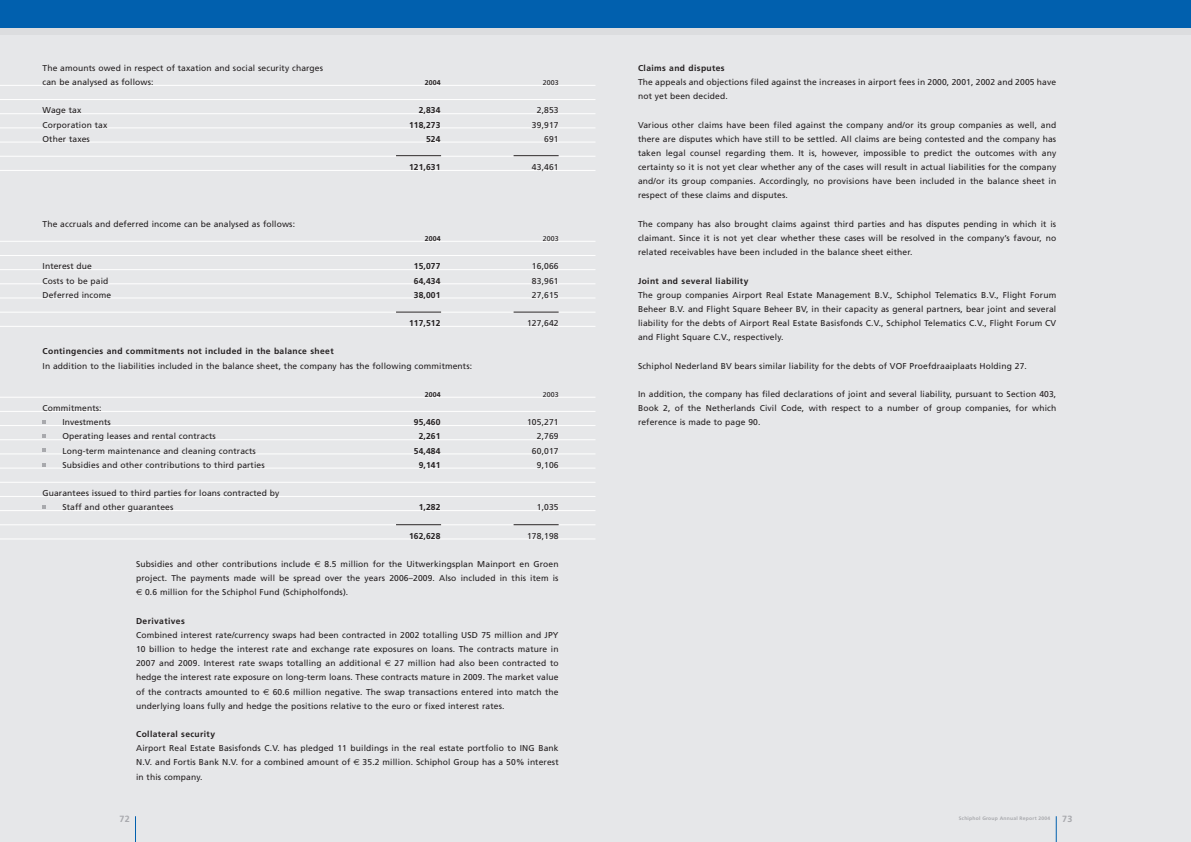
<style>
.page{position:relative;width:1191px;height:842px;background:#fff}
.page>*{position:absolute;margin:0;border:0;box-sizing:border-box;transform-origin:0 0}
.t1{font:700 9px "Frutiger";color:#a8a9ad}
.t2{font:8.5px/14.2px "Frutiger";letter-spacing:.015em;color:#231f20;text-align:justify}
.t3{font:700 8.5px "Frutiger";letter-spacing:.045em;color:#231f20}
.t4{font:700 7px "Frutiger";letter-spacing:.015em;color:#231f20}
.t5{font:7px "Frutiger";letter-spacing:.015em;color:#231f20}
.t6{font:700 5px "Frutiger";letter-spacing:.045em;color:#a8a9ad}
.s1{font-family:"Euro Sans"}
</style>
<div class="page">
<div style="left:0;top:0;width:595px;height:842px;background:#e6e7e9"></div>
<div style="left:0;top:0;width:595px;height:35px;background:#dcdddf"></div>
<div style="left:0;top:0;width:595px;height:28px;background:#0160ae"></div>
<svg style="left:135px;top:816px;width:1px;height:26px"></svg>
<div style="left:595px;top:0;width:596px;height:842px;background:#e6e7e9"></div>
<div style="left:595px;top:0;width:596px;height:35px;background:#dcdddf"></div>
<div style="left:595px;top:0;width:596px;height:28px;background:#0160ae"></div>
<svg style="left:1055px;top:816px;width:1px;height:26px"></svg>
<hr style="left:0;top:85px;width:595px;height:1px;background:#fff">
<hr style="left:0;top:99px;width:595px;height:1px;background:#fff">
<hr style="left:0;top:113px;width:595px;height:1px;background:#fff">
<hr style="left:0;top:128px;width:595px;height:1px;background:#fff">
<hr style="left:0;top:142px;width:595px;height:1px;background:#fff">
<hr style="left:0;top:156px;width:595px;height:1px;background:#fff">
<hr style="left:0;top:170px;width:595px;height:1px;background:#fff">
<hr style="left:0;top:241px;width:595px;height:1px;background:#fff">
<hr style="left:0;top:255px;width:595px;height:1px;background:#fff">
<hr style="left:0;top:269px;width:595px;height:1px;background:#fff">
<hr style="left:0;top:283px;width:595px;height:1px;background:#fff">
<hr style="left:0;top:298px;width:595px;height:1px;background:#fff">
<hr style="left:0;top:312px;width:595px;height:1px;background:#fff">
<hr style="left:0;top:326px;width:595px;height:1px;background:#fff">
<hr style="left:0;top:397px;width:595px;height:1px;background:#fff">
<hr style="left:0;top:411px;width:595px;height:1px;background:#fff">
<hr style="left:0;top:425px;width:595px;height:1px;background:#fff">
<hr style="left:0;top:439px;width:595px;height:1px;background:#fff">
<hr style="left:0;top:454px;width:595px;height:1px;background:#fff">
<hr style="left:0;top:468px;width:595px;height:1px;background:#fff">
<hr style="left:0;top:482px;width:595px;height:1px;background:#fff">
<hr style="left:0;top:496px;width:595px;height:1px;background:#fff">
<hr style="left:0;top:510px;width:595px;height:1px;background:#fff">
<hr style="left:0;top:524px;width:595px;height:1px;background:#fff">
<hr style="left:0;top:539px;width:595px;height:1px;background:#fff">
<svg style="left:43px;top:420px;width:3px;height:4px"></svg>
<svg style="left:43px;top:434px;width:3px;height:4px"></svg>
<svg style="left:43px;top:505px;width:3px;height:4px"></svg>
<hr style="left:396px;top:155px;width:45px;height:1px;background:#231f20">
<hr style="left:513px;top:155px;width:45px;height:1px;background:#231f20">
<hr style="left:396px;top:312px;width:45px;height:1px;background:#231f20">
<hr style="left:513px;top:312px;width:45px;height:1px;background:#231f20">
<hr style="left:396px;top:524px;width:45px;height:1px;background:#231f20">
<hr style="left:513px;top:524px;width:45px;height:1px;background:#231f20">
<p class="t2" style="left:43px;top:61px;width:282px">The amounts owed in respect of taxation and social security charges can be analysed as follows:</p>
<p class="t4" style="left:425px;top:78px;width:17px">2004</p>
<p class="t5" style="left:543px;top:78px;width:17px">2003</p>
<p class="t2" style="left:43px;top:103px;width:40px">Wage tax</p>
<p class="t3" style="left:419px;top:105px;width:23px">2,834</p>
<p class="t2" style="left:537px;top:103px;width:23px">2,853</p>
<p class="t2" style="left:43px;top:118px;width:66px">Corporation tax</p>
<p class="t3" style="left:409px;top:120px;width:33px">118,273</p>
<p class="t2" style="left:532px;top:118px;width:28px">39,917</p>
<p class="t2" style="left:43px;top:132px;width:49px">Other taxes</p>
<p class="t3" style="left:426px;top:134px;width:16px">524</p>
<p class="t2" style="left:544px;top:132px;width:16px">691</p>
<p class="t3" style="left:409px;top:162px;width:33px">121,631</p>
<p class="t2" style="left:532px;top:160px;width:28px">43,461</p>
<p class="t2" style="left:43px;top:217px;width:254px">The accruals and deferred income can be analysed as follows:</p>
<p class="t4" style="left:425px;top:234px;width:17px">2004</p>
<p class="t5" style="left:543px;top:234px;width:17px">2003</p>
<p class="t2" style="left:43px;top:259px;width:51px">Interest due</p>
<p class="t3" style="left:414px;top:261px;width:28px">15,077</p>
<p class="t2" style="left:532px;top:259px;width:28px">16,066</p>
<p class="t2" style="left:43px;top:273px;width:67px">Costs to be paid</p>
<p class="t3" style="left:414px;top:276px;width:28px">64,434</p>
<p class="t2" style="left:532px;top:273px;width:28px">83,961</p>
<p class="t2" style="left:43px;top:288px;width:70px">Deferred income</p>
<p class="t3" style="left:414px;top:290px;width:28px">38,001</p>
<p class="t2" style="left:532px;top:288px;width:28px">27,615</p>
<p class="t3" style="left:409px;top:318px;width:33px">117,512</p>
<p class="t2" style="left:527px;top:316px;width:33px">127,642</p>
<p class="t3" style="left:43px;top:346px;width:293px">Contingencies and commitments not included in the balance sheet</p>
<p class="t2" style="left:43px;top:358px;width:431px">In addition to the liabilities included in the balance sheet, the company has the following commitments:</p>
<p class="t4" style="left:425px;top:390px;width:17px">2004</p>
<p class="t5" style="left:543px;top:390px;width:17px">2003</p>
<p class="t2" style="left:62px;top:401px;width:50px;text-indent:-20px">Commitments:<br>Investments</p>
<p class="t3" style="left:414px;top:417px;width:28px">95,460</p>
<p class="t2" style="left:527px;top:415px;width:33px">105,271</p>
<p class="t2" style="left:62px;top:429px;width:155px">Operating leases and rental contracts</p>
<p class="t3" style="left:419px;top:431px;width:23px">2,261</p>
<p class="t2" style="left:537px;top:429px;width:23px">2,769</p>
<p class="t2" style="left:62px;top:444px;width:195px">Long-term maintenance and cleaning contracts</p>
<p class="t3" style="left:414px;top:446px;width:28px">54,484</p>
<p class="t2" style="left:532px;top:444px;width:28px">60,017</p>
<p class="t2" style="left:62px;top:458px;width:204px">Subsidies and other contributions to third parties</p>
<p class="t3" style="left:419px;top:460px;width:23px">9,141</p>
<p class="t2" style="left:537px;top:458px;width:23px">9,106</p>
<p class="t2" style="left:62px;top:486px;width:218px;text-indent:-20px">Guarantees issued to third parties for loans contracted by<br>Staff and other guarantees</p>
<p class="t3" style="left:419px;top:502px;width:23px">1,282</p>
<p class="t2" style="left:537px;top:500px;width:23px">1,035</p>
<p class="t3" style="left:409px;top:531px;width:33px">162,628</p>
<p class="t2" style="left:527px;top:529px;width:33px">178,198</p>
<p class="t2" style="left:136px;top:557px;width:424px">Subsidies and other contributions include <span class="s1">€</span> 8.5 million for the Uitwerkingsplan Mainport en Groen project. The payments made will be spread over the years 2006–2009. Also included in this item is <span class="s1">€</span> 0.6 million for the Schiphol Fund (Schipholfonds).</p>
<p class="t3" style="left:136px;top:616px;width:50px">Derivatives</p>
<p class="t2" style="left:136px;top:628px;width:424px">Combined interest rate/currency swaps had been contracted in 2002 totalling USD 75 million and JPY 10 billion to hedge the interest rate and exchange rate exposures on loans. The contracts mature in 2007 and 2009. Interest rate swaps totalling an additional <span class="s1">€</span> 27 million had also been contracted to hedge the interest rate exposure on long-term loans. These contracts mature in 2009. The market value of the contracts amounted to <span class="s1">€</span> 60.6 million negative. The swap transactions entered into match the underlying loans fully and hedge the positions relative to the euro or fixed interest rates.</p>
<p class="t3" style="left:136px;top:729px;width:80px">Collateral security</p>
<p class="t2" style="left:136px;top:741px;width:424px">Airport Real Estate Basisfonds C.V. has pledged 11 buildings in the real estate portfolio to ING Bank N.V. and Fortis Bank N.V. for a combined amount of <span class="s1">€</span> 35.2 million. Schiphol Group has a 50% interest in this company.</p>
<p class="t3" style="left:638px;top:63px;width:88px">Claims and disputes</p>
<p class="t2" style="left:638px;top:75px;width:420px">The appeals and objections filed against the increases in airport fees in 2000, 2001, 2002 and 2005 have not yet been decided.</p>
<p class="t2" style="left:638px;top:118px;width:420px">Various other claims have been filed against the company and/or its group companies as well, and there are disputes which have still to be settled. All claims are being contested and the company has taken legal counsel regarding them. It is, however, impossible to predict the outcomes with any certainty so it is not yet clear whether any of the cases will result in actual liabilities for the company and/or its group companies. Accordingly, no provisions have been included in the balance sheet in respect of these claims and disputes.</p>
<p class="t2" style="left:638px;top:217px;width:420px">The company has also brought claims against third parties and has disputes pending in which it is claimant. Since it is not yet clear whether these cases will be resolved in the company’s favour, no related receivables have been included in the balance sheet either.</p>
<p class="t3" style="left:638px;top:276px;width:112px">Joint and several liability</p>
<p class="t2" style="left:638px;top:288px;width:420px">The group companies Airport Real Estate Management B.V., Schiphol Telematics B.V., Flight Forum Beheer B.V. and Flight Square Beheer BV, in their capacity as general partners, bear joint and several liability for the debts of Airport Real Estate Basisfonds C.V., Schiphol Telematics C.V., Flight Forum CV and Flight Square C.V., respectively.</p>
<p class="t2" style="left:638px;top:358px;width:390px">Schiphol Nederland BV bears similar liability for the debts of VOF Proefdraaiplaats Holding 27.</p>
<p class="t2" style="left:638px;top:387px;width:420px">In addition, the company has filed declarations of joint and several liability, pursuant to Section 403, Book 2, of the Netherlands Civil Code, with respect to a number of group companies, for which reference is made to page 90.</p>
<p class="t1" style="left:119px;top:814px;width:12px">72</p>
<p class="t6" style="left:959px;top:815px;width:93px">Schiphol Group Annual Report 2004</p>
<p class="t1" style="left:1062px;top:814px;width:12px">73</p>
</div>
